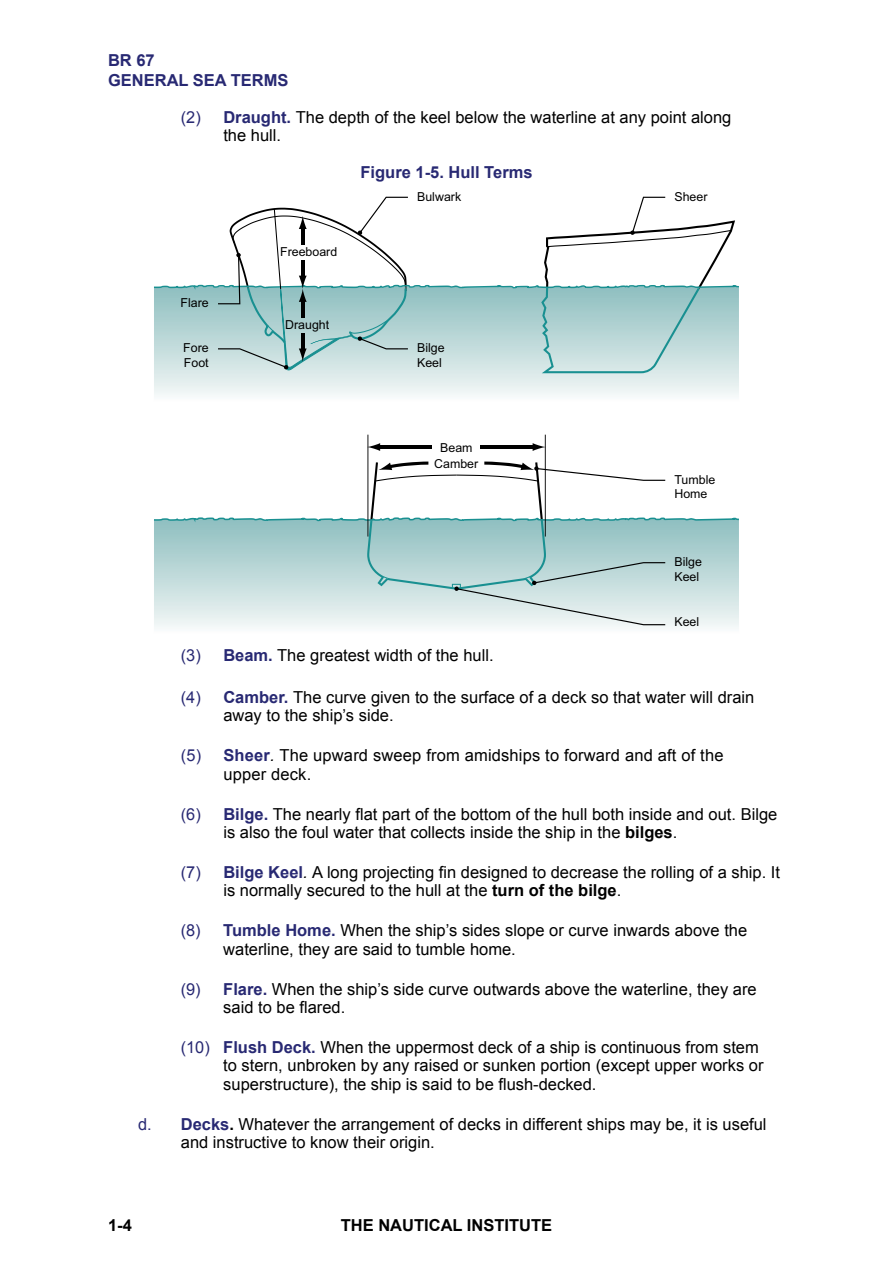
<style>
.page{position:relative;width:893px;height:1263px;background:#fff}
.page>*{position:absolute;margin:0;border:0;box-sizing:border-box;transform-origin:0 0}
.t1{font:16.5px/18.3px "Arial";color:#000}
.t2{font:700 16.5px/19.5px "Arial";color:#282973}
.t3{font:700 16.5px "Arial";color:#000}
.t4{font:12.3px/14.9px "Arial";color:#000}
.s1{color:#282973}
.s2{font-weight:700;color:#282973}
.s3{font-style:italic}
.s4{font-weight:700}
</style>
<div class="page">
<hr style="left:545px;top:435px;width:1px;height:101px;background:#000">
<hr style="left:367px;top:435px;width:1px;height:101px;background:#000">
<hr style="left:377px;top:445px;width:55px;height:4px;background:#000">
<svg style="left:367px;top:443px;width:13px;height:8px"></svg>
<svg style="left:154px;top:197px;width:585px;height:176px"></svg>
<svg style="left:154px;top:461px;width:585px;height:164px"></svg>
<hr style="left:481px;top:445px;width:54px;height:4px;background:#000">
<svg style="left:533px;top:443px;width:13px;height:8px"></svg>
<p class="t2" style="left:108px;top:51px;width:182px">BR 67<br>GENERAL SEA TERMS</p>
<p class="t1" style="left:223px;top:108px;width:510px;text-indent:-43px"><span class="s1">(2)</span> <span class="s2">Draught.</span> The depth of the keel below the waterline at any point along the hull.</p>
<p class="t2" style="left:360px;top:163px;width:174px">Figure 1-5. Hull Terms</p>
<p class="t4" style="left:181px;top:295px;width:30px">Flare</p>
<p class="t4" style="left:280px;top:245px;width:59px">Freeboard</p>
<p class="t4" style="left:285px;top:317px;width:46px">Draught</p>
<p class="t4" style="left:417px;top:189px;width:46px">Bulwark</p>
<p class="t4" style="left:674px;top:189px;width:35px">Sheer</p>
<p class="t4" style="left:183px;top:340px;width:27px">Fore<br>Foot</p>
<p class="t4" style="left:417px;top:340px;width:29px">Bilge<br>Keel</p>
<p class="t4" style="left:434px;top:440px;width:46px;line-height:16px;text-align:center">Beam<br>Camber</p>
<p class="t4" style="left:674px;top:472px;width:42px">Tumble<br>Home</p>
<p class="t4" style="left:674px;top:554px;width:29px">Bilge<br>Keel</p>
<p class="t4" style="left:674px;top:614px;width:26px">Keel</p>
<p class="t1" style="left:181px;top:646px;width:314px"><span class="s1">(3)</span> <span class="s2">Beam.</span> The greatest width of the hull.</p>
<p class="t1" style="left:223px;top:688px;width:532px;text-indent:-43px"><span class="s1">(4)</span> <span class="s2">Camber.</span> The curve given to the surface of a deck so that water will drain away to the ship’s side.</p>
<p class="t1" style="left:223px;top:746px;width:502px;text-indent:-43px"><span class="s1">(5)</span> <span class="s2">Sheer</span><span class="s3">.</span> The upward sweep from amidships to forward and aft of the upper deck.</p>
<p class="t1" style="left:223px;top:805px;width:555px;text-indent:-43px"><span class="s1">(6)</span> <span class="s2">Bilge.</span> The nearly flat part of the bottom of the hull both inside and out. Bilge is also the foul water that collects inside the ship in the <span class="s4">bilges</span>.</p>
<p class="t1" style="left:223px;top:863px;width:558px;text-indent:-43px"><span class="s1">(7)</span> <span class="s2">Bilge Keel</span><span class="s3">.</span> A long projecting fin designed to decrease the rolling of a ship. It is normally secured to the hull at the <span class="s4">turn of the bilge</span>.</p>
<p class="t1" style="left:223px;top:922px;width:525px;text-indent:-43px"><span class="s1">(8)</span> <span class="s2">Tumble Home.</span> When the ship’s sides slope or curve inwards above the waterline, they are said to tumble home.</p>
<p class="t1" style="left:223px;top:980px;width:535px;text-indent:-43px"><span class="s1">(9)</span> <span class="s2">Flare.</span> When the ship’s side curve outwards above the waterline, they are said to be flared.</p>
<p class="t1" style="left:223px;top:1038px;width:542px;text-indent:-43px"><span class="s1">(10)</span> <span class="s2">Flush Deck.</span> When the uppermost deck of a ship is continuous from stem to stern, unbroken by any raised or sunken portion (except upper works or superstructure), the ship is said to be flush-decked.</p>
<p class="t1" style="left:181px;top:1115px;width:587px;text-indent:-43px"><span class="s1">d.</span> <span class="s2">Decks</span><span class="s4">.</span> Whatever the arrangement of decks in different ships may be, it is useful and instructive to know their origin.</p>
<p class="t3" style="left:108px;top:1214px;width:25px">1-4</p>
<p class="t3" style="left:341px;top:1214px;width:213px">THE NAUTICAL INSTITUTE</p>
</div>
